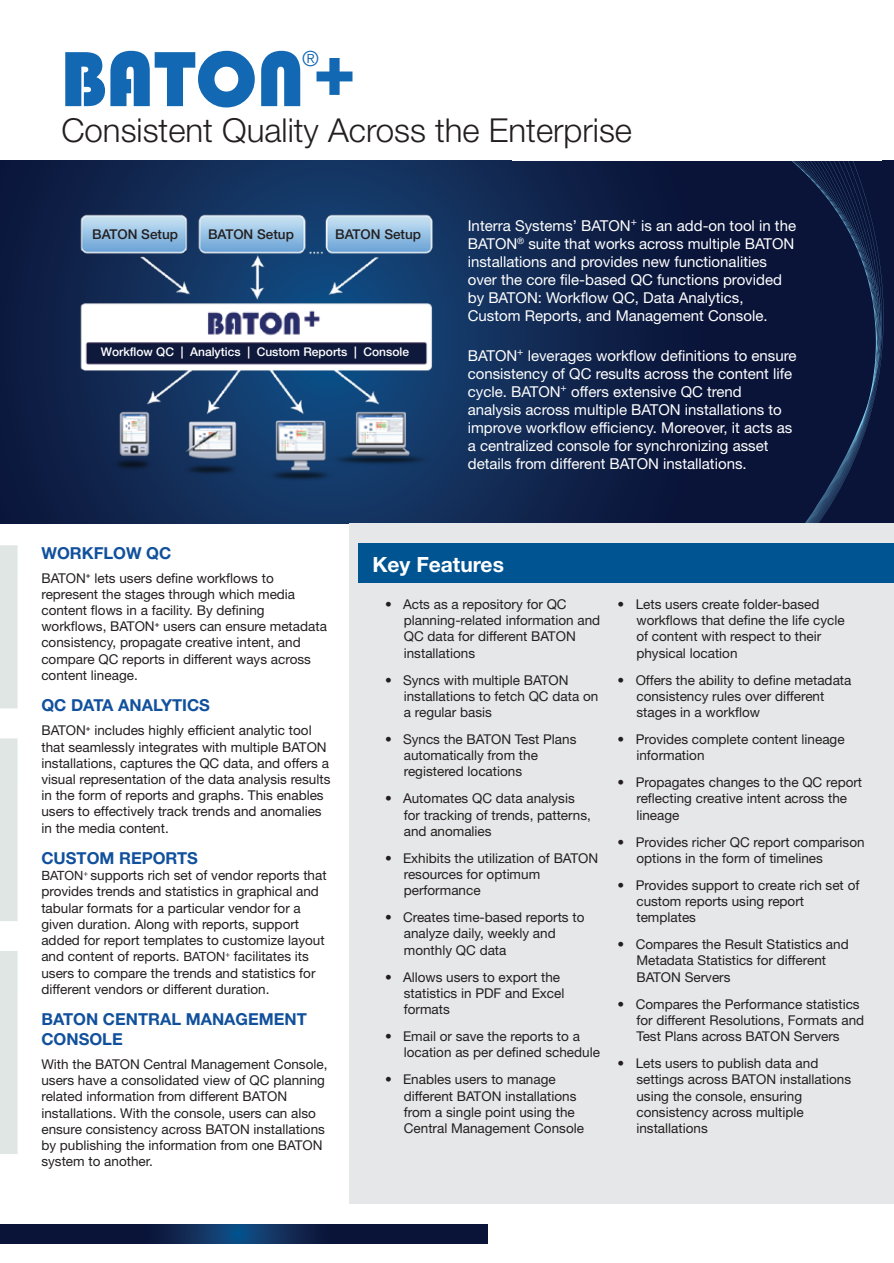
<style>
.page{position:relative;width:894px;height:1263px;background:#fff}
.page>*{position:absolute;margin:0;border:0;box-sizing:border-box;transform-origin:0 0}
.t1{font:81px "Bauhaus 93";color:#1268b3}
.t2{font:300 33px "Helvetica Neue";color:#231f20}
.t3{font:700 21px "Helvetica Neue";color:#fff}
.t4{font:300 21px "Helvetica Neue";color:#1268b3}
.t5{font:700 16.5px/19.8px "Helvetica Neue";color:#11509c}
.t6{font:15px/18px "Helvetica Neue";color:#fff}
.t7{font:13.5px/16.2px "Helvetica Neue";color:#231f20}
.t8{font:500 13.5px "Helvetica Neue";color:#231f20}
.t9{font:500 12px "Helvetica Neue";color:#fff}
.s1{font-size:72px}
.s2{font-size:12.75px}
</style>
<div class="page">
<div style="left:0;top:545px;width:18px;height:163px;background:#e0e6e4"></div>
<svg style="left:0;top:161px;width:544px;height:363px;background:#122a54"></svg>
<div style="left:0;top:738px;width:18px;height:183px;background:#e0e6e4"></div>
<div style="left:0;top:951px;width:18px;height:203px;background:#e0e6e4"></div>
<div style="left:544px;top:161px;width:36px;height:363px;background:#11254c"></div>
<svg style="left:580px;top:160px;width:313px;height:364px;background:#0c183d"></svg>
<div style="left:349px;top:524px;width:544px;height:679px;background:#e6e7e8"></div>
<div style="left:358px;top:543px;width:535px;height:40px;background:#005492"></div>
<div style="left:512px;top:0;width:369px;height:161px;background:#fff"></div>
<img style="left:62px;top:210px;width:384px;height:274px">
<svg style="left:0;top:1224px;width:487px;height:19px;background:#0c1e46"></svg>
<h3 class="t4" style="left:302px;top:45px;width:18px">®</h3>
<h1 class="t1" style="left:60px;top:33px;width:303px">BATON<span class="s1">+</span></h1>
<h2 class="t2" style="left:61px;top:110px;width:572px">Consistent Quality Across the Enterprise</h2>
<p class="t8" style="left:92px;top:226px;width:87px">BATON Setup</p>
<p class="t8" style="left:208px;top:226px;width:87px">BATON Setup</p>
<p class="t8" style="left:335px;top:226px;width:87px">BATON Setup</p>
<p class="t9" style="left:101px;top:345px;width:309px">Workflow QC | Analytics | Custom Reports | Console</p>
<p class="t6" style="left:467px;top:217px;width:330px">Interra Systems’ BATON<sup>+</sup> is an add-on tool in the BATON<sup>®</sup> suite that works across multiple BATON installations and provides new functionalities over the core file-based QC functions provided by BATON: Workflow QC, Data Analytics, Custom Reports, and Management Console.</p>
<p class="t6" style="left:467px;top:346px;width:330px">BATON<sup>+</sup> leverages workflow definitions to ensure consistency of QC results across the content life cycle. BATON<sup>+</sup> offers extensive QC trend analysis across multiple BATON installations to improve workflow efficiency. Moreover, it acts as a centralized console for synchronizing asset details from different BATON installations.</p>
<p class="t5" style="left:41px;top:542px;width:131px">WORKFLOW QC</p>
<p class="t7" style="left:41px;top:569px;width:287px">BATON<sup>+</sup> lets users define workflows to represent the stages through which media content flows in a facility. By defining workflows, BATON<sup>+</sup> users can ensure metadata consistency, propagate creative intent, and compare QC reports in different ways across content lineage.</p>
<p class="t5" style="left:41px;top:695px;width:170px">QC DATA ANALYTICS</p>
<p class="t7" style="left:41px;top:722px;width:290px">BATON<sup>+</sup> includes highly efficient analytic tool that seamlessly integrates with multiple BATON installations, captures the QC data, and offers a visual representation of the data analysis results in the form of reports and graphs. This enables users to effectively track trends and anomalies in the media content.</p>
<p class="t5" style="left:41px;top:848px;width:158px">CUSTOM REPORTS</p>
<p class="t7" style="left:41px;top:867px;width:286px"><span class="s2">BATON</span><sup>+</sup> supports rich set of vendor reports that provides trends and statistics in graphical and tabular formats for a particular vendor for a given duration. Along with reports, support added for report templates to customize layout and content of reports. <span class="s2">BATON</span><sup>+</sup> facilitates its users to compare the trends and statistics for different vendors or different duration.</p>
<p class="t5" style="left:41px;top:1009px;width:267px">BATON CENTRAL MANAGEMENT<br>CONSOLE</p>
<p class="t7" style="left:41px;top:1056px;width:287px">With the BATON Central Management Console, users have a consolidated view of QC planning related information from different BATON installations. With the console, users can also ensure consistency across BATON installations by publishing the information from one BATON system to another.</p>
<h3 class="t3" style="left:372px;top:552px;width:133px">Key Features</h3>
<p class="t7" style="left:403px;top:596px;width:198px;text-indent:-19px">• Acts as a repository for QC planning-related information and<br>QC data for different BATON installations</p>
<p class="t7" style="left:403px;top:671px;width:196px;text-indent:-19px">• Syncs with multiple BATON installations to fetch QC data on a regular basis</p>
<p class="t7" style="left:403px;top:731px;width:174px;text-indent:-19px">• Syncs the BATON Test Plans automatically from the registered locations</p>
<p class="t7" style="left:403px;top:790px;width:189px;text-indent:-19px">• Automates QC data analysis for tracking of trends, patterns, and anomalies</p>
<p class="t7" style="left:403px;top:849px;width:196px;text-indent:-19px">• Exhibits the utilization of BATON resources for optimum performance</p>
<p class="t7" style="left:403px;top:909px;width:182px;text-indent:-19px">• Creates time-based reports to analyze daily, weekly and monthly QC data</p>
<p class="t7" style="left:403px;top:968px;width:162px;text-indent:-19px">• Allows users to export the statistics in PDF and Excel formats</p>
<p class="t7" style="left:403px;top:1028px;width:198px;text-indent:-19px">• Email or save the reports to a location as per defined schedule</p>
<p class="t7" style="left:403px;top:1071px;width:182px;text-indent:-19px">• Enables users to manage different BATON installations from a single point using the<br>Central Management Console</p>
<p class="t7" style="left:636px;top:596px;width:209px;text-indent:-19px">• Lets users create folder-based workflows that define the life cycle of content with respect to their physical location</p>
<p class="t7" style="left:636px;top:671px;width:216px;text-indent:-19px">• Offers the ability to define metadata consistency rules over different stages in a workflow</p>
<p class="t7" style="left:636px;top:731px;width:210px;text-indent:-19px">• Provides complete content lineage information</p>
<p class="t7" style="left:636px;top:774px;width:227px;text-indent:-19px">• Propagates changes to the QC report reflecting creative intent across the lineage</p>
<p class="t7" style="left:636px;top:833px;width:230px;text-indent:-19px">• Provides richer QC report comparison options in the form of timelines</p>
<p class="t7" style="left:636px;top:876px;width:224px;text-indent:-19px">• Provides support to create rich set of custom reports using report templates</p>
<p class="t7" style="left:636px;top:936px;width:214px;text-indent:-19px">• Compares the Result Statistics and<br>Metadata Statistics for different<br>BATON Servers</p>
<p class="t7" style="left:636px;top:995px;width:229px;text-indent:-19px">• Compares the Performance statistics for different Resolutions, Formats and<br>Test Plans across BATON Servers</p>
<p class="t7" style="left:636px;top:1055px;width:216px;text-indent:-19px">• Lets users to publish data and settings across BATON installations using the console, ensuring consistency across multiple installations</p>
</div>
